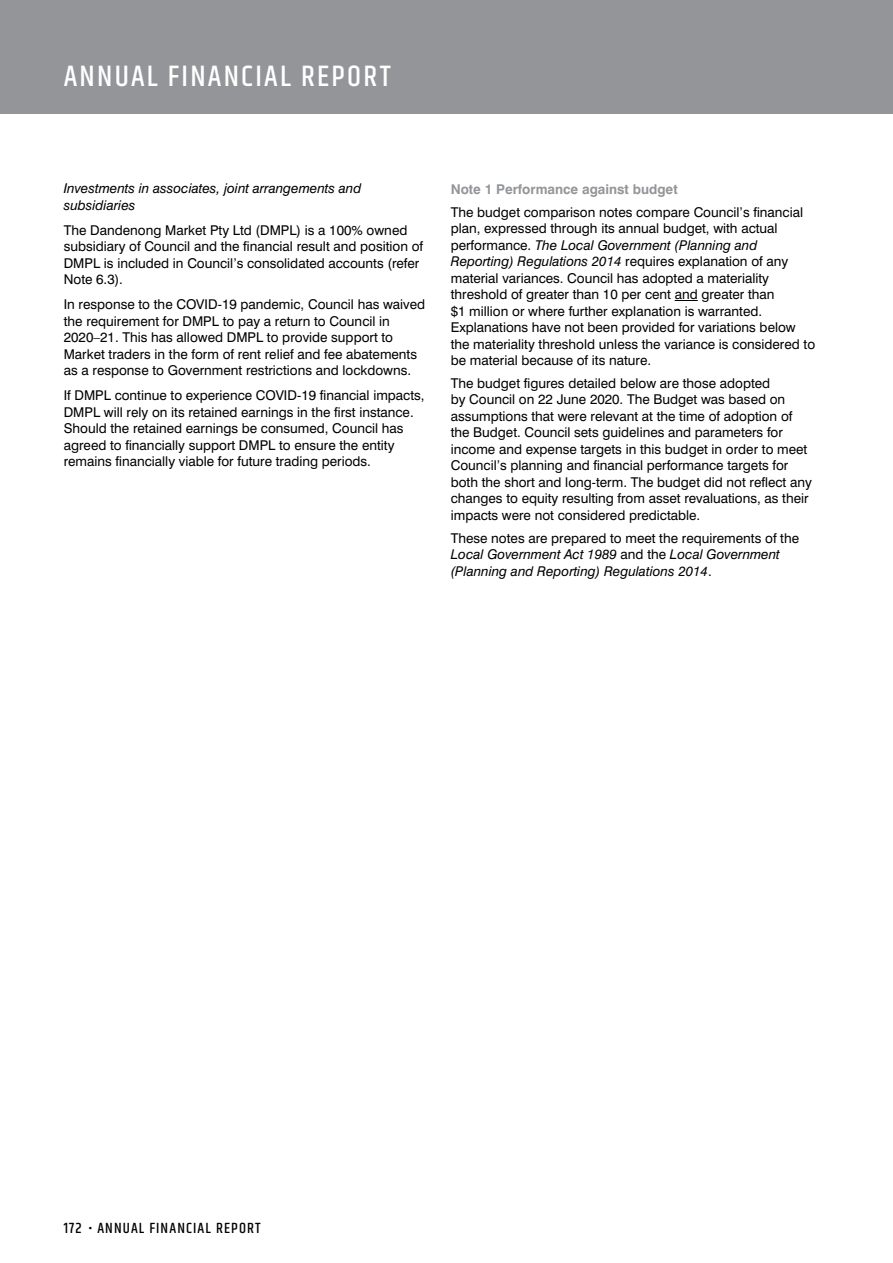
<style>
.page{position:relative;width:893px;height:1263px;background:#fff}
.page>*{position:absolute;margin:0;border:0;box-sizing:border-box;transform-origin:0 0}
.t1{font:500 30px "Khand";letter-spacing:.075em;color:#fff}
.t2{font:500 15px "Khand";letter-spacing:.075em;color:#000}
.t3{font:13.5px/16.5px "Swiss 721 BT";color:#000}
.t4{font:italic 13.5px/16.5px "Swiss 721 BT";color:#000}
.t5{font:700 13.5px "Swiss 721 BT";color:#939598}
.s1{font-style:italic}
.s2{font-style:normal}
</style>
<div class="page">
<div style="left:0;top:0;width:893px;height:114px;background:#939598"></div>
<svg style="left:675px;top:300px;width:23px;height:1px"></svg>
<h1 class="t1" style="left:64px;top:58px;width:328px">ANNUAL FINANCIAL REPORT</h1>
<p class="t4" style="left:64px;top:180px;width:299px">Investments in associates, joint arrangements and subsidiaries</p>
<p class="t3" style="left:64px;top:221px;width:361px">The Dandenong Market Pty Ltd (DMPL) is a 100% owned subsidiary of Council and the financial result and position of DMPL is included in Council’s consolidated accounts (refer Note 6.3).</p>
<p class="t3" style="left:64px;top:296px;width:363px">In response to the COVID-19 pandemic, Council has waived the requirement for DMPL to pay a return to Council in 2020–21. This has allowed DMPL to provide support to Market traders in the form of rent relief and fee abatements as a response to Government restrictions and lockdowns.</p>
<p class="t3" style="left:64px;top:387px;width:362px">If DMPL continue to experience COVID-19 financial impacts, DMPL will rely on its retained earnings in the first instance.<br>Should the retained earnings be consumed, Council has agreed to financially support DMPL to ensure the entity remains financially viable for future trading periods.</p>
<p class="t5" style="left:451px;top:181px;width:228px">Note 1 Performance against budget</p>
<p class="t3" style="left:451px;top:203px;width:366px">The budget comparison notes compare Council’s financial plan, expressed through its annual budget, with actual performance. <span class="s1">The Local Government (Planning and Reporting) Regulations 2014</span> requires explanation of any material variances. Council has adopted a materiality threshold of greater than 10 per cent and greater than<br>$1 million or where further explanation is warranted.<br>Explanations have not been provided for variations below the materiality threshold unless the variance is considered to be material because of its nature.</p>
<p class="t3" style="left:451px;top:375px;width:363px">The budget figures detailed below are those adopted<br>by Council on 22 June 2020. The Budget was based on assumptions that were relevant at the time of adoption of the Budget. Council sets guidelines and parameters for income and expense targets in this budget in order to meet Council’s planning and financial performance targets for both the short and long-term. The budget did not reflect any changes to equity resulting from asset revaluations, as their impacts were not considered predictable.</p>
<p class="t4" style="left:451px;top:530px;width:350px"><span class="s2">These notes are prepared to meet the requirements of the<br></span>Local Government Act 1989 <span class="s2">and the</span> Local Government (Planning and Reporting) Regulations 2014<span class="s2">.</span></p>
<p class="t2" style="left:64px;top:1219px;width:199px">172 • ANNUAL FINANCIAL REPORT</p>
</div>
